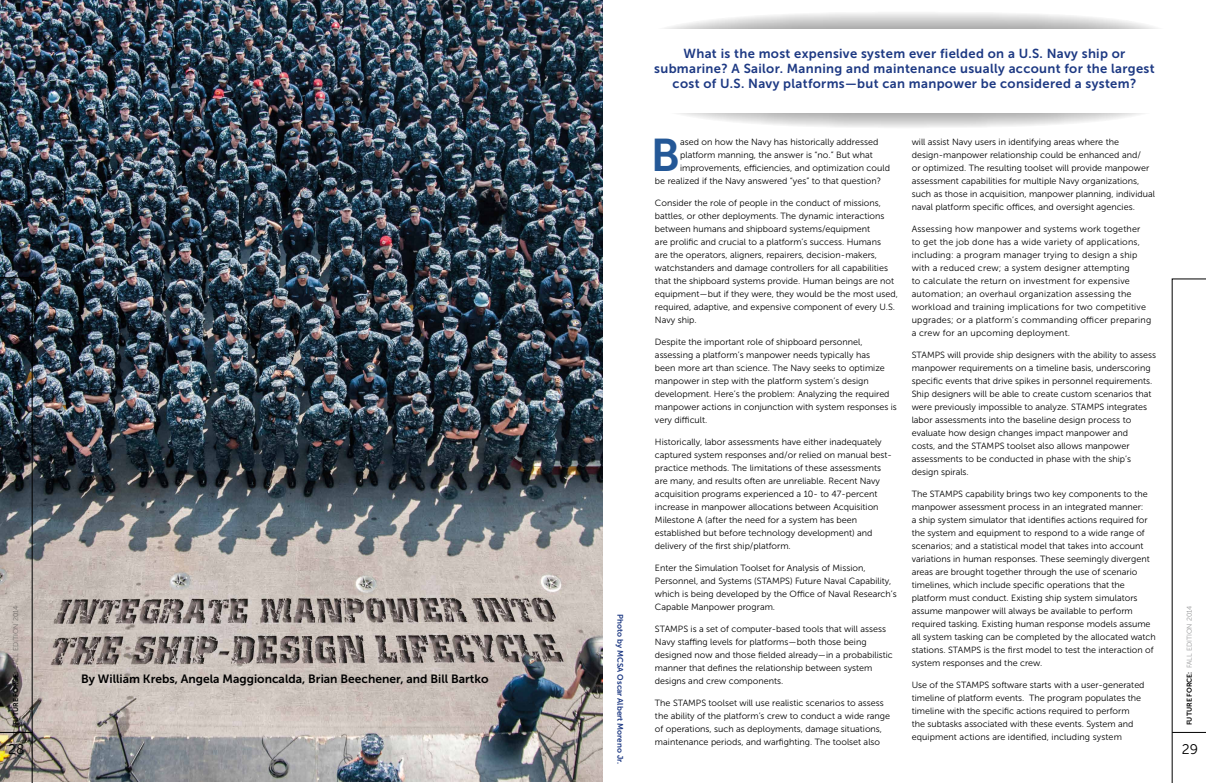
<style>
.page{position:relative;width:1206px;height:783px;background:#fff}
.page>*{position:absolute;margin:0;border:0;box-sizing:border-box;transform-origin:0 0}
.t1{font:45.6px "Museo Sans 700";color:#245897}
.t2{font:14px "Museo Sans 300";color:#000}
.t3{font:13px/15px "Museo Sans 700";letter-spacing:.025em;color:#1d3983;text-align:center}
.t4{font:12px "Museo Sans 700";color:#000}
.t5{font:9px/13px "Museo Sans 300";color:#000}
.t6{font:9px/13px "Museo Sans 300";letter-spacing:.02em;color:#000}
.t7{font:8px "Museo Sans 700";color:#1d3983}
.t8{font:7px "Museo Sans 300";color:#969798}
.s1{font-family:"Museo Sans 700";color:#000}
</style>
<div class="page">
<svg style="left:1172px;top:279px;width:34px;height:504px"></svg>
<hr style="left:1172px;top:732px;width:34px;height:1px;background:#000">
<img style="left:0;top:0;width:603px;height:782px">
<svg style="left:620px;top:11px;width:572px;height:118px;background:#cecece"></svg>
<div style="left:603px;top:29px;width:603px;height:84px;background:#fff"></div>
<h3 class="t3" style="left:654px;top:46px;width:502px">What is the most expensive system ever fielded on a U.S. Navy ship or submarine? A Sailor. Manning and maintenance usually account for the largest cost of U.S. Navy platforms—but can manpower be considered a system?</h3>
<p class="t5" style="left:912px;top:136px;width:245px">will assist Navy users in identifying areas where the design-manpower relationship could be enhanced and/<br>or optimized. The resulting toolset will provide manpower assessment capabilities for multiple Navy organizations, such as those in acquisition, manpower planning, individual naval platform specific offices, and oversight agencies.</p>
<p class="t6" style="left:912px;top:222px;width:241px">Assessing how manpower and systems work together to get the job done has a wide variety of applications, including: a program manager trying to design a ship with a reduced crew; a system designer attempting<br>to calculate the return on investment for expensive automation; an overhaul organization assessing the workload and training implications for two competitive upgrades; or a platform’s commanding officer preparing a crew for an upcoming deployment.</p>
<p class="t5" style="left:912px;top:348px;width:246px">STAMPS will provide ship designers with the ability to assess manpower requirements on a timeline basis, underscoring specific events that drive spikes in personnel requirements.<br>Ship designers will be able to create custom scenarios that were previously impossible to analyze. STAMPS integrates labor assessments into the baseline design process to evaluate how design changes impact manpower and<br>costs, and the STAMPS toolset also allows manpower assessments to be conducted in phase with the ship’s design spirals.</p>
<p class="t5" style="left:912px;top:487px;width:246px">The STAMPS capability brings two key components to the manpower assessment process in an integrated manner:<br>a ship system simulator that identifies actions required for the system and equipment to respond to a wide range of scenarios; and a statistical model that takes into account variations in human responses. These seemingly divergent areas are brought together through the use of scenario timelines, which include specific operations that the platform must conduct. Existing ship system simulators assume manpower will always be available to perform required tasking. Existing human response models assume all system tasking can be completed by the allocated watch stations. STAMPS is the first model to test the interaction of system responses and the crew.</p>
<p class="t5" style="left:912px;top:678px;width:234px">Use of the STAMPS software starts with a user-generated timeline of platform events. The program populates the timeline with the specific actions required to perform the subtasks associated with these events. System and equipment actions are identified, including system</p>
<h1 class="t1" style="left:651px;top:130px;width:31px">B</h1>
<p class="t5" style="left:680px;top:136px;width:200px">ased on how the Navy has historically addressed</p>
<p class="t5" style="left:680px;top:149px;width:194px">platform manning, the answer is “no.” But what</p>
<p class="t5" style="left:680px;top:162px;width:211px">improvements, efficiencies, and optimization could</p>
<p class="t5" style="left:655px;top:175px;width:228px">be realized if the Navy answered “yes” to that question?</p>
<p class="t5" style="left:655px;top:197px;width:245px">Consider the role of people in the conduct of missions, battles, or other deployments. The dynamic interactions between humans and shipboard systems/equipment<br>are prolific and crucial to a platform’s success. Humans<br>are the operators, aligners, repairers, decision-makers, watchstanders and damage controllers for all capabilities that the shipboard systems provide. Human beings are not equipment—but if they were, they would be the most used, required, adaptive, and expensive component of every U.S.<br>Navy ship.</p>
<p class="t5" style="left:655px;top:336px;width:243px">Despite the important role of shipboard personnel, assessing a platform’s manpower needs typically has<br>been more art than science. The Navy seeks to optimize manpower in step with the platform system’s design development. Here’s the problem: Analyzing the required manpower actions in conjunction with system responses is very difficult.</p>
<p class="t5" style="left:655px;top:436px;width:239px">Historically, labor assessments have either inadequately captured system responses and/or relied on manual best&shy;practice methods. The limitations of these assessments are many, and results often are unreliable. Recent Navy acquisition programs experienced a 10- to 47-percent increase in manpower allocations between Acquisition Milestone A (after the need for a system has been established but before technology development) and delivery of the first ship/platform.</p>
<p class="t5" style="left:655px;top:562px;width:243px">Enter the Simulation Toolset for Analysis of Mission, Personnel, and Systems (STAMPS) Future Naval Capability, which is being developed by the Office of Naval Research’s Capable Manpower program.</p>
<p class="t5" style="left:655px;top:623px;width:239px">STAMPS is a set of computer-based tools that will assess Navy staffing levels for platforms—both those being designed now and those fielded already—in a probabilistic manner that defines the relationship between system designs and crew components.</p>
<p class="t5" style="left:655px;top:697px;width:237px">The STAMPS toolset will use realistic scenarios to assess the ability of the platform’s crew to conduct a wide range of operations, such as deployments, damage situations, maintenance periods, and warfighting. The toolset also</p>
<p class="t8" style="left:12px;top:725px;width:121px;rotate:-90deg"><span class="s1">FUTURE FORCE:</span> FALL EDITION 2014</p>
<p class="t8" style="left:1186px;top:725px;width:121px;rotate:-90deg"><span class="s1">FUTURE FORCE:</span> FALL EDITION 2014</p>
<p class="t7" style="left:625px;top:614px;width:151px;rotate:90deg">Photo by MCSA Oscar Albert Moreno Jr.</p>
<h3 class="t4" style="left:81px;top:672px;width:409px">By William Krebs, Angela Maggioncalda, Brian Beechener, and Bill Bartko</h3>
<h2 class="t2" style="left:8px;top:742px;width:18px">28</h2>
<h2 class="t2" style="left:1182px;top:742px;width:18px">29</h2>
</div>
